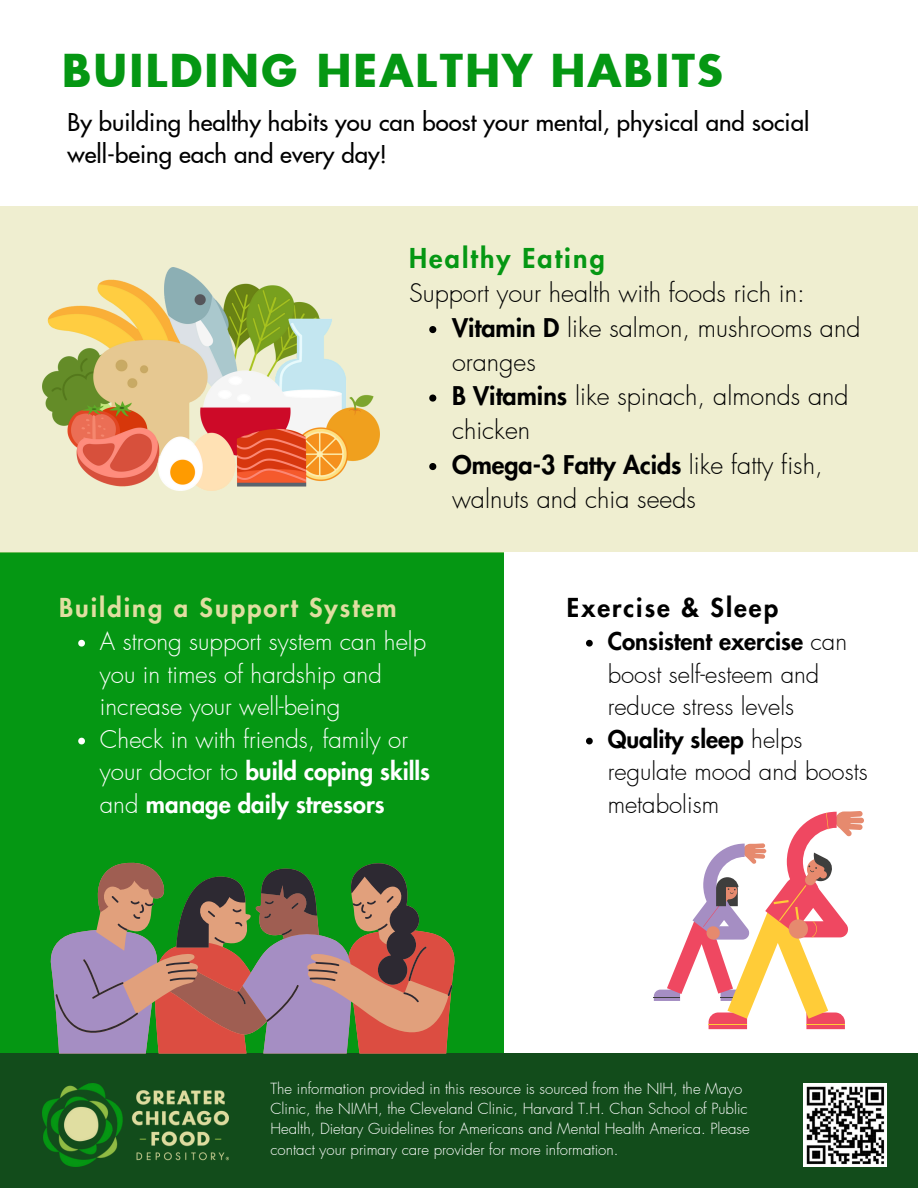
<style>
.page{position:relative;width:918px;height:1188px;background:#fff}
.page>*{position:absolute;margin:0;border:0;box-sizing:border-box;transform-origin:0 0}
.t1{font:47.25px "Nourish Display";letter-spacing:.195em;color:#059713}
.t2{font:800 26.7px "Futura LT Pro";letter-spacing:.08em;color:#059713}
.t3{font:800 25.5px "Futura LT Pro";letter-spacing:.08em;color:#e0dea1}
.t4{font:800 25.5px "Futura LT Pro";letter-spacing:.08em;color:#000}
.t5{font:300 25.2px/34.2px "Futura LT Pro";color:#000}
.t6{font:300 24px/32.7px "Futura LT Pro";color:#fff}
.t7{font:300 24px/32.7px "Futura LT Pro";color:#000}
.t8{font:500 24px/32.7px "Futura LT Pro";color:#000}
.t9{font:300 15px/20.2px "Futura LT Pro";color:#fff}
.s1{font-weight:800}
</style>
<div class="page">
<div style="left:0;top:552px;width:523px;height:504px;background:#059713"></div>
<div style="left:0;top:206px;width:918px;height:346px;background:#efeed0"></div>
<div style="left:504px;top:552px;width:414px;height:503px;background:#fff"></div>
<div style="left:0;top:1054px;width:918px;height:134px;background:#124c1b"></div>
<img style="left:804px;top:1084px;width:83px;height:83px">
<img style="left:43px;top:1084px;width:185px;height:83px">
<img style="left:43px;top:267px;width:336px;height:224px">
<svg style="left:654px;top:811px;width:210px;height:218px"></svg>
<svg style="left:49px;top:862px;width:407px;height:192px"></svg>
<svg style="left:56px;top:863px;width:397px;height:179px"></svg>
<svg style="left:429px;top:326px;width:7px;height:7px"></svg>
<svg style="left:429px;top:395px;width:7px;height:7px"></svg>
<svg style="left:429px;top:463px;width:7px;height:7px"></svg>
<svg style="left:586px;top:640px;width:7px;height:7px"></svg>
<svg style="left:586px;top:738px;width:7px;height:6px"></svg>
<svg style="left:78px;top:640px;width:7px;height:7px"></svg>
<svg style="left:78px;top:738px;width:7px;height:6px"></svg>
<h3 class="t1" style="left:61px;top:40px;width:661px">BUILDING HEALTHY HABITS</h3>
<p class="t8" style="left:68px;top:107px;width:743px">By building healthy habits you can boost your mental, physical and social well-being each and every day!</p>
<p class="t2" style="left:409px;top:246px;width:197px">Healthy Eating</p>
<p class="t5" style="left:409px;top:277px;width:397px">Support your health with foods rich in:</p>
<p class="t5" style="left:452px;top:311px;width:410px"><span class="s1">Vitamin D</span> like salmon, mushrooms and oranges</p>
<h2 class="t5" style="left:452px;top:380px;width:398px"><span class="s1">B Vitamins</span> like spinach, almonds and chicken</h2>
<p class="t5" style="left:452px;top:448px;width:372px"><span class="s1">Omega-3 Fatty Acids</span> like fatty fish, walnuts and chia seeds</p>
<p class="t3" style="left:59px;top:596px;width:339px">Building a Support System</p>
<p class="t6" style="left:100px;top:626px;width:328px">A strong support system can help you in times of hardship and increase your well-being</p>
<p class="t6" style="left:100px;top:724px;width:332px">Check in with friends, family or your doctor to <span class="s1">build coping skills </span>and <span class="s1">manage daily stressors</span></p>
<p class="t4" style="left:567px;top:596px;width:213px">Exercise &amp; Sleep</p>
<p class="t7" style="left:608px;top:626px;width:241px"><span class="s1">Consistent exercise</span> can boost self-esteem and reduce stress levels</p>
<h2 class="t7" style="left:608px;top:724px;width:262px"><span class="s1">Quality sleep</span> helps regulate mood and boosts metabolism</h2>
<p class="t9" style="left:270px;top:1079px;width:481px">The information provided in this resource is sourced from the NIH, the Mayo Clinic, the NIMH, the Cleveland Clinic, Harvard T.H. Chan School of Public Health, Dietary Guidelines for Americans and Mental Health America. Please contact your primary care provider for more information.</p>
</div>
